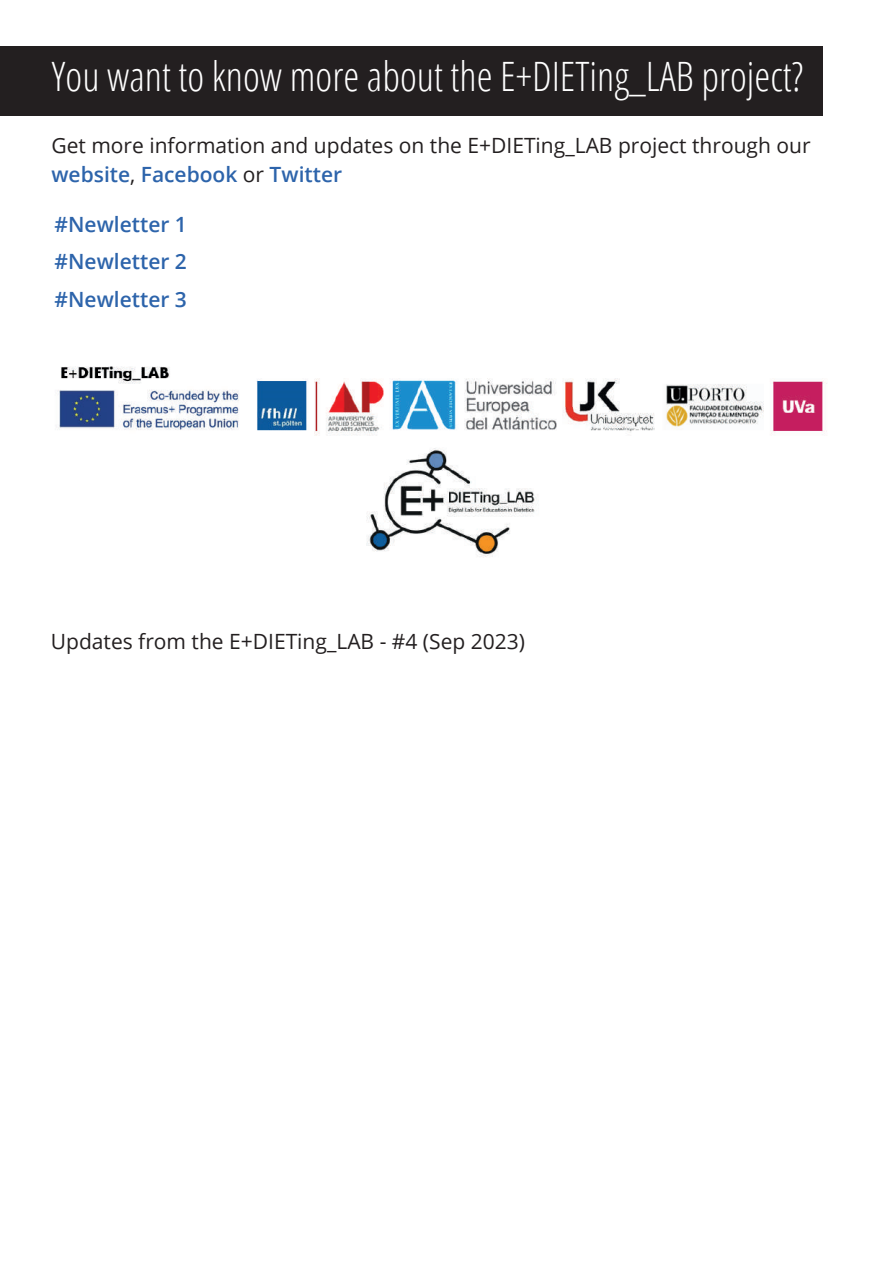
<style>
.page{position:relative;width:893px;height:1263px;background:#fff}
.page>*{position:absolute;margin:0;border:0;box-sizing:border-box;transform-origin:0 0}
.t1{font:300 40.5px "Open Sans Condensed";color:#fff}
.t2{font:21px/28.5px "Open Sans";color:#231f20}
.t3{font:600 21px/37.5px "Open Sans";color:#2d64ab;text-align:justify}
.s1{font-weight:600;color:#2d64ab}
</style>
<div class="page">
<img style="left:56px;top:366px;width:771px;height:192px">
<div style="left:0;top:46px;width:822px;height:70px;background:#231f20"></div>
<h1 class="t1" style="left:52px;top:49px;width:753px">You want to know more about the E+DIETing_LAB project?</h1>
<p class="t2" style="left:51px;top:131px;width:761px">Get more information and updates on the E+DIETing_LAB project through our <span class="s1">website</span>, <span class="s1">Facebook</span> or <span class="s1">Twitter</span></p>
<p class="t3" style="left:55px;top:205px;width:134px">#Newletter 1 #Newletter 2 #Newletter 3</p>
<p class="t2" style="left:51px;top:626px;width:476px">Updates from the E+DIETing_LAB - #4 (Sep 2023)</p>
</div>
